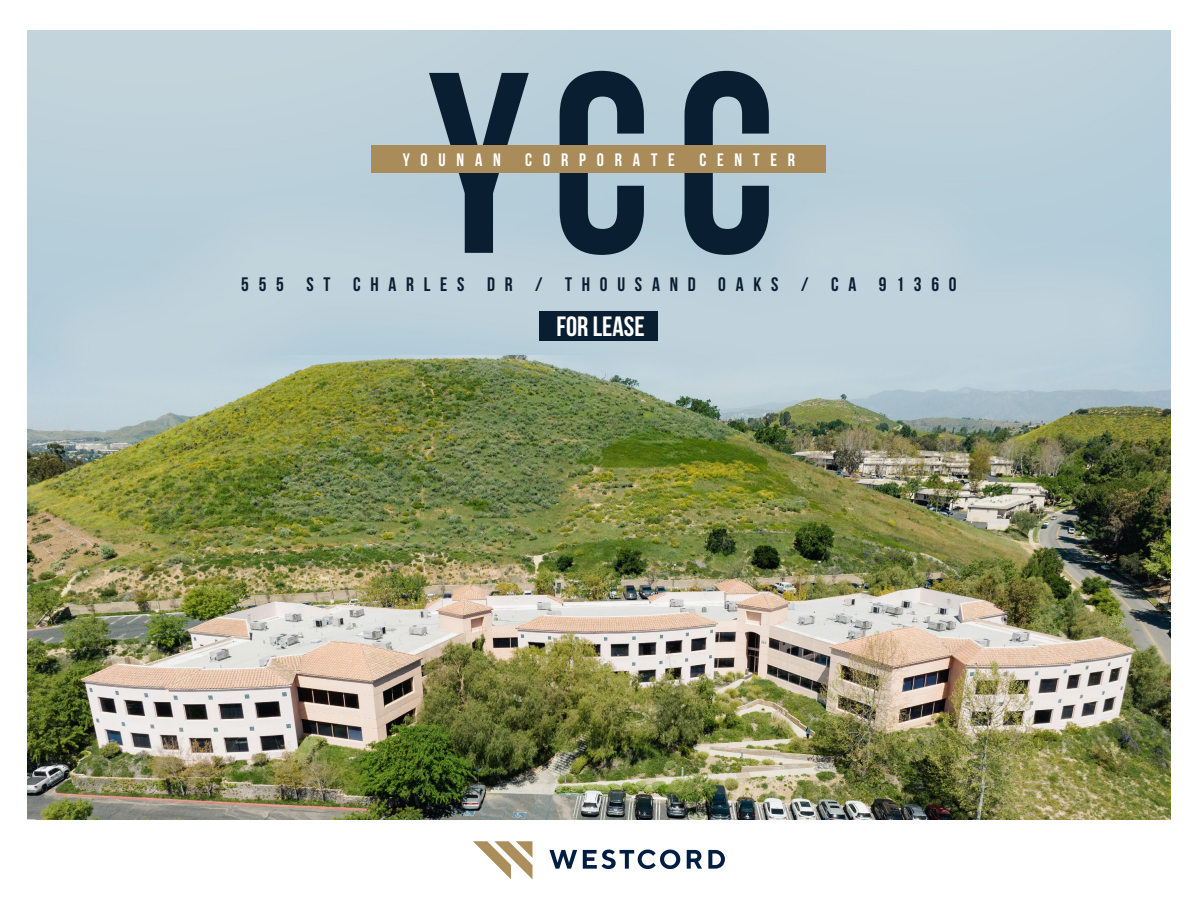
<style>
.page{position:relative;width:1200px;height:900px;background:#fff}
.page>*{position:absolute;margin:0;border:0;box-sizing:border-box;transform-origin:0 0}
.t1{font:700 27.9px "Bebas Neue";color:#fff}
.t2{font:700 19.5px "Bebas Neue";letter-spacing:.5em;color:#0a1e32}
.t3{font:700 18px "Bebas Neue";letter-spacing:.6em;color:#fff}
</style>
<div class="page">
<img style="left:27px;top:30px;width:1144px;height:789px">
<div style="left:540px;top:311px;width:118px;height:30px;background:#0a1e32"></div>
<svg style="left:429px;top:71px;width:340px;height:184px;background:#6c8291"></svg>
<div style="left:372px;top:145px;width:454px;height:28px;background:#aa8c5a"></div>
<svg style="left:473px;top:841px;width:59px;height:38px"></svg>
<svg style="left:549px;top:850px;width:176px;height:19px"></svg>
<p class="t3" style="left:403px;top:150px;width:100px">YOUNAN</p>
<p class="t3" style="left:525px;top:150px;width:151px">CORPORATE</p>
<p class="t3" style="left:699px;top:150px;width:97px">CENTER</p>
<p class="t2" style="left:241px;top:274px;width:717px">555 ST CHARLES DR / THOUSAND OAKS / CA 91360</p>
<p class="t1" style="left:557px;top:312px;width:90px">FOR LEASE</p>
</div>
